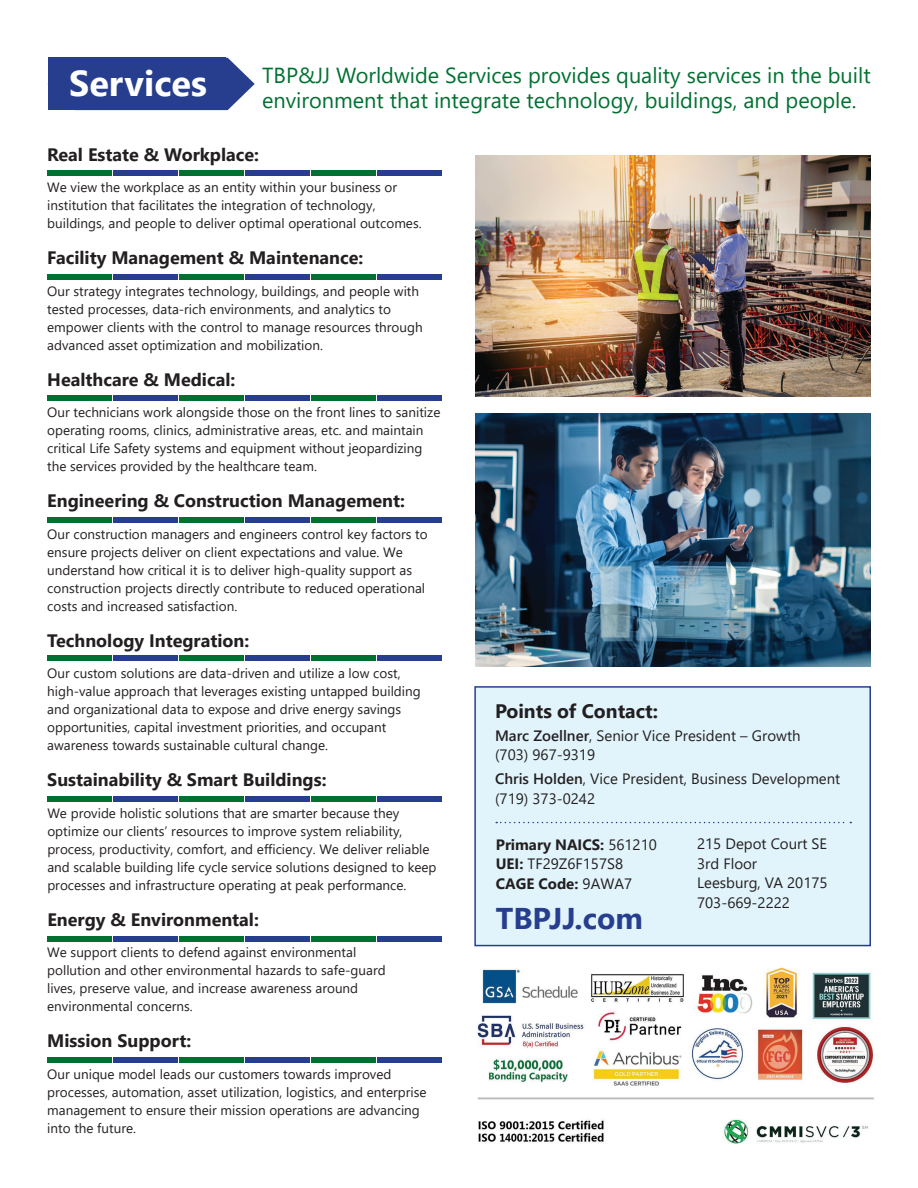
<style>
.page{position:relative;width:918px;height:1188px;background:#fff}
.page>*{position:absolute;margin:0;border:0;box-sizing:border-box;transform-origin:0 0}
.t1{font:700 36px "Segoe UI";color:#fff}
.t2{font:700 30px "Segoe UI";color:#273e8f}
.t3{font:21.75px/25.5px "Segoe UI";color:#017131}
.t4{font:700 19.5px "Segoe UI";color:#231f20}
.t5{font:700 18px "Segoe UI";color:#231f20}
.t6{font:15px/19.5px "Segoe UI";color:#231f20}
.t7{font:700 15px/19.5px "Segoe UI";color:#231f20}
.t8{font:13.5px/18px "Segoe UI";color:#231f20}
.s1{font-weight:600}
.s2{font-weight:400}
</style>
<div class="page">
<svg style="left:226px;top:58px;width:29px;height:52px"></svg>
<div style="left:48px;top:58px;width:178px;height:52px;background:#273e8f"></div>
<img style="left:475px;top:156px;width:395px;height:240px">
<div style="left:474px;top:686px;width:397px;height:260px;background:#e1f4fc;border:2px solid #273e8f"></div>
<img style="left:475px;top:414px;width:395px;height:252px">
<div style="left:47px;top:170px;width:65px;height:6px;background:#017131"></div>
<div style="left:179px;top:170px;width:65px;height:6px;background:#017131"></div>
<div style="left:311px;top:170px;width:64px;height:6px;background:#017131"></div>
<div style="left:113px;top:170px;width:65px;height:6px;background:#273e8f"></div>
<div style="left:245px;top:170px;width:64px;height:6px;background:#273e8f"></div>
<div style="left:377px;top:170px;width:64px;height:6px;background:#273e8f"></div>
<div style="left:47px;top:274px;width:65px;height:5px;background:#017131"></div>
<div style="left:179px;top:274px;width:65px;height:5px;background:#017131"></div>
<div style="left:311px;top:274px;width:64px;height:5px;background:#017131"></div>
<div style="left:113px;top:274px;width:65px;height:5px;background:#273e8f"></div>
<div style="left:245px;top:274px;width:64px;height:5px;background:#273e8f"></div>
<div style="left:377px;top:274px;width:64px;height:5px;background:#273e8f"></div>
<div style="left:47px;top:396px;width:65px;height:5px;background:#017131"></div>
<div style="left:179px;top:396px;width:65px;height:5px;background:#017131"></div>
<div style="left:311px;top:396px;width:64px;height:5px;background:#017131"></div>
<div style="left:113px;top:396px;width:65px;height:5px;background:#273e8f"></div>
<div style="left:245px;top:396px;width:64px;height:5px;background:#273e8f"></div>
<div style="left:377px;top:396px;width:64px;height:5px;background:#273e8f"></div>
<div style="left:47px;top:517px;width:65px;height:6px;background:#017131"></div>
<div style="left:179px;top:517px;width:65px;height:6px;background:#017131"></div>
<div style="left:311px;top:517px;width:64px;height:6px;background:#017131"></div>
<div style="left:113px;top:517px;width:65px;height:6px;background:#273e8f"></div>
<div style="left:245px;top:517px;width:64px;height:6px;background:#273e8f"></div>
<div style="left:377px;top:517px;width:64px;height:6px;background:#273e8f"></div>
<div style="left:47px;top:655px;width:65px;height:6px;background:#017131"></div>
<div style="left:179px;top:655px;width:65px;height:6px;background:#017131"></div>
<div style="left:311px;top:655px;width:64px;height:6px;background:#017131"></div>
<div style="left:113px;top:655px;width:65px;height:6px;background:#273e8f"></div>
<div style="left:245px;top:655px;width:64px;height:6px;background:#273e8f"></div>
<div style="left:377px;top:655px;width:64px;height:6px;background:#273e8f"></div>
<div style="left:47px;top:796px;width:65px;height:6px;background:#017131"></div>
<div style="left:179px;top:796px;width:65px;height:6px;background:#017131"></div>
<div style="left:311px;top:796px;width:64px;height:6px;background:#017131"></div>
<div style="left:113px;top:796px;width:65px;height:6px;background:#273e8f"></div>
<div style="left:245px;top:796px;width:64px;height:6px;background:#273e8f"></div>
<div style="left:377px;top:796px;width:64px;height:6px;background:#273e8f"></div>
<div style="left:47px;top:936px;width:65px;height:6px;background:#017131"></div>
<div style="left:179px;top:936px;width:65px;height:6px;background:#017131"></div>
<div style="left:311px;top:936px;width:64px;height:6px;background:#017131"></div>
<div style="left:113px;top:936px;width:65px;height:6px;background:#273e8f"></div>
<div style="left:245px;top:936px;width:64px;height:6px;background:#273e8f"></div>
<div style="left:377px;top:936px;width:64px;height:6px;background:#273e8f"></div>
<div style="left:47px;top:1057px;width:65px;height:6px;background:#017131"></div>
<div style="left:179px;top:1057px;width:65px;height:6px;background:#017131"></div>
<div style="left:311px;top:1057px;width:64px;height:6px;background:#017131"></div>
<div style="left:113px;top:1057px;width:65px;height:6px;background:#273e8f"></div>
<div style="left:245px;top:1057px;width:64px;height:6px;background:#273e8f"></div>
<div style="left:377px;top:1057px;width:64px;height:6px;background:#273e8f"></div>
<img style="left:477px;top:967px;width:397px;height:177px">
<svg style="left:496px;top:822px;width:355px;height:1px"></svg>
<h1 class="t1" style="left:69px;top:49px;width:139px">Services</h1>
<h3 class="t3" style="left:262px;top:60px;width:610px">TBP&amp;JJ Worldwide Services provides quality services in the built environment that integrate technology, buildings, and people.</h3>
<h3 class="t5" style="left:47px;top:137px;width:213px">Real Estate &amp; Workplace:</h3>
<p class="t8" style="left:47px;top:177px;width:376px">We view the workplace as an entity within your business or institution that facilitates the integration of technology, buildings, and people to deliver optimal operational outcomes.</p>
<h3 class="t5" style="left:47px;top:241px;width:318px">Facility Management &amp; Maintenance:</h3>
<p class="t8" style="left:47px;top:281px;width:377px">Our strategy integrates technology, buildings, and people with tested processes, data-rich environments, and analytics to empower clients with the control to manage resources through advanced asset optimization and mobilization.</p>
<h3 class="t5" style="left:47px;top:362px;width:190px">Healthcare &amp; Medical:</h3>
<p class="t8" style="left:47px;top:402px;width:395px">Our technicians work alongside those on the front lines to sanitize operating rooms, clinics, administrative areas, etc. and maintain critical Life Safety systems and equipment without jeopardizing the services provided by the healthcare team.</p>
<h3 class="t5" style="left:47px;top:484px;width:359px">Engineering &amp; Construction Management:</h3>
<p class="t8" style="left:47px;top:524px;width:382px">Our construction managers and engineers control key factors to ensure projects deliver on client expectations and value. We understand how critical it is to deliver high-quality support as construction projects directly contribute to reduced operational costs and increased satisfaction.</p>
<h3 class="t5" style="left:47px;top:623px;width:204px">Technology Integration:</h3>
<p class="t8" style="left:47px;top:663px;width:375px">Our custom solutions are data-driven and utilize a low cost, high-value approach that leverages existing untapped building and organizational data to expose and drive energy savings opportunities, capital investment priorities, and occupant awareness towards sustainable cultural change.</p>
<h3 class="t5" style="left:47px;top:763px;width:281px">Sustainability &amp; Smart Buildings:</h3>
<p class="t8" style="left:47px;top:803px;width:391px">We provide holistic solutions that are smarter because they optimize our clients’ resources to improve system reliability, process, productivity, comfort, and efficiency. We deliver reliable and scalable building life cycle service solutions designed to keep processes and infrastructure operating at peak performance.</p>
<h3 class="t5" style="left:47px;top:902px;width:213px">Energy &amp; Environmental:</h3>
<p class="t8" style="left:47px;top:942px;width:340px">We support clients to defend against environmental pollution and other environmental hazards to safe-guard lives, preserve value, and increase awareness around environmental concerns.</p>
<h3 class="t5" style="left:47px;top:1024px;width:146px">Mission Support:</h3>
<p class="t8" style="left:47px;top:1064px;width:381px">Our unique model leads our customers towards improved processes, automation, asset utilization, logistics, and enterprise management to ensure their mission operations are advancing into the future.</p>
<h3 class="t4" style="left:495px;top:693px;width:164px">Points of Contact:</h3>
<p class="t6" style="left:495px;top:724px;width:307px"><span class="s1">Marc Zoellner</span>, Senior Vice President – Growth (703) 967-9319</p>
<p class="t6" style="left:495px;top:768px;width:347px"><span class="s1">Chris Holden</span>, Vice President, Business Development (719) 373-0242</p>
<p class="t6" style="left:697px;top:833px;width:132px">215 Depot Court SE<br>3rd Floor<br>Leesburg, VA 20175<br>703-669-2222</p>
<p class="t7" style="left:496px;top:834px;width:163px">Primary NAICS: <span class="s2">561210<br></span>UEI: <span class="s2">TF29Z6F157S8<br></span>CAGE Code: <span class="s2">9AWA7</span></p>
<h2 class="t2" style="left:496px;top:890px;width:149px">TBPJJ.com</h2>
</div>
